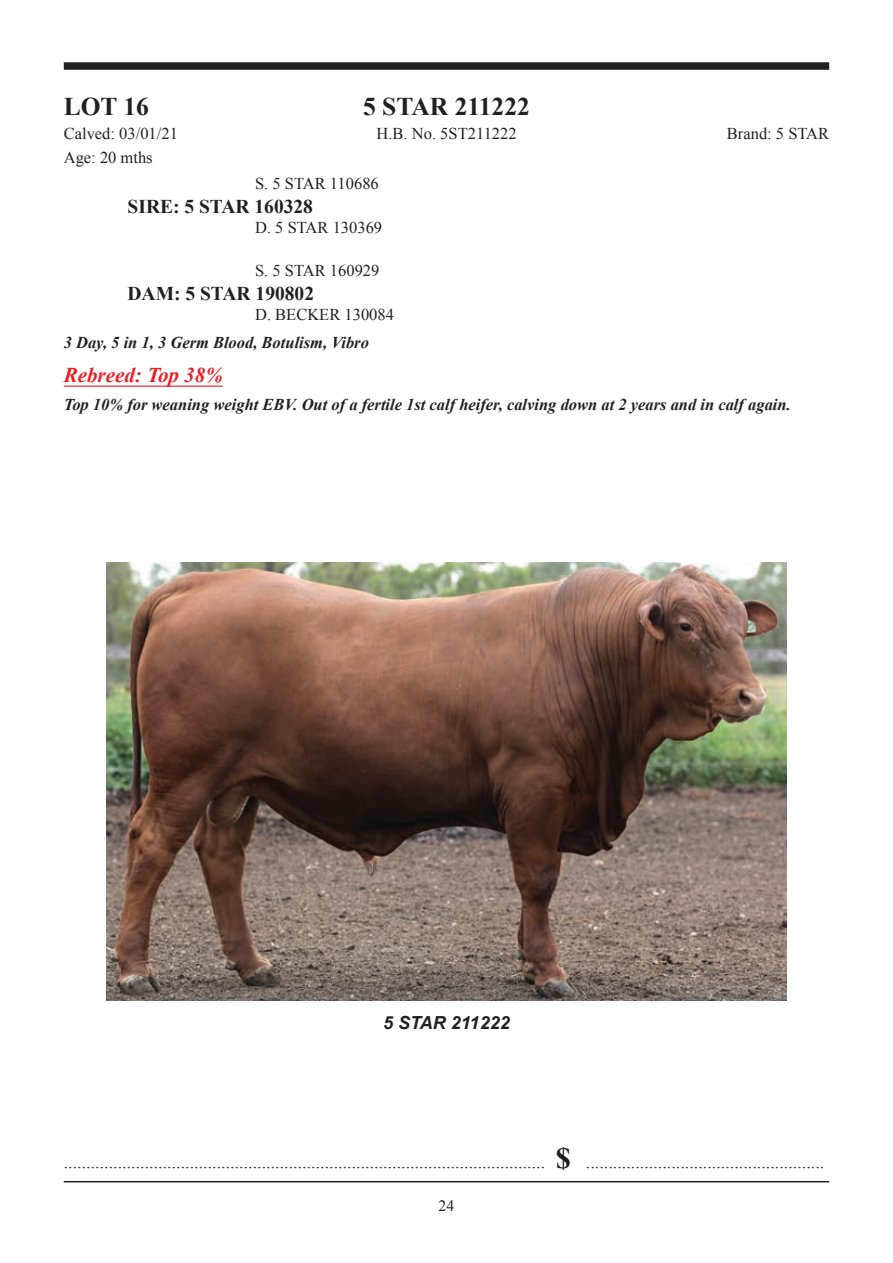
<style>
.page{position:relative;width:893px;height:1263px;background:#fff}
.page>*{position:absolute;margin:0;border:0;box-sizing:border-box;transform-origin:0 0}
.t1{font:700 25.5px "Times New Roman";color:#231f20}
.t2{font:italic 700 21px "Times New Roman";color:#ee1d23}
.t3{font:700 19.5px "Times New Roman";color:#231f20}
.t4{font:18px "Times New Roman";color:#231f20}
.t5{font:italic 700 18px "Arial";color:#231f20}
.t6{font:italic 700 16.5px "Times New Roman";color:#231f20}
.t7{font:16.5px "Times New Roman";color:#231f20}
.t8{font:15.75px "Times New Roman";color:#231f20}
.s1{font-weight:700;font-size:30px}
</style>
<div class="page">
<div style="left:64px;top:62px;width:765px;height:8px;background:#231f20"></div>
<hr style="left:64px;top:1181px;width:765px;height:1px;background:#231f20">
<hr style="left:64px;top:386px;width:159px;height:1px;background:#ee1d23">
<img style="left:106px;top:562px;width:681px;height:438px">
<h1 class="t1" style="left:64px;top:89px;width:87px">LOT 16</h1>
<h1 class="t1" style="left:363px;top:89px;width:168px">5 STAR 211222</h1>
<p class="t7" style="left:64px;top:124px;width:116px">Calved: 03/01/21</p>
<p class="t7" style="left:377px;top:124px;width:142px">H.B. No. 5ST211222</p>
<p class="t7" style="left:727px;top:124px;width:104px">Brand: 5 STAR</p>
<p class="t7" style="left:64px;top:148px;width:90px">Age: 20 mths</p>
<p class="t7" style="left:255px;top:174px;width:125px">S. 5 STAR 110686</p>
<p class="t3" style="left:128px;top:193px;width:187px">SIRE: 5 STAR 160328</p>
<p class="t7" style="left:255px;top:217px;width:129px">D. 5 STAR 130369</p>
<p class="t7" style="left:255px;top:261px;width:126px">S. 5 STAR 160929</p>
<p class="t3" style="left:128px;top:280px;width:188px">DAM: 5 STAR 190802</p>
<p class="t7" style="left:255px;top:305px;width:140px">D. BECKER 130084</p>
<p class="t6" style="left:64px;top:333px;width:307px">3 Day, 5 in 1, 3 Germ Blood, Botulism, Vibro</p>
<p class="t2" style="left:64px;top:362px;width:161px">Rebreed: Top 38%</p>
<p class="t6" style="left:64px;top:395px;width:728px">Top 10% for weaning weight EBV. Out of a fertile 1st calf heifer, calving down at 2 years and in calf again.</p>
<p class="t5" style="left:383px;top:1012px;width:128px">5 STAR 211222</p>
<p class="t4" style="left:64px;top:1152px;width:762px">........................................................................................................... <span class="s1">$</span> .....................................................</p>
<p class="t8" style="left:439px;top:1197px;width:17px">24</p>
</div>
